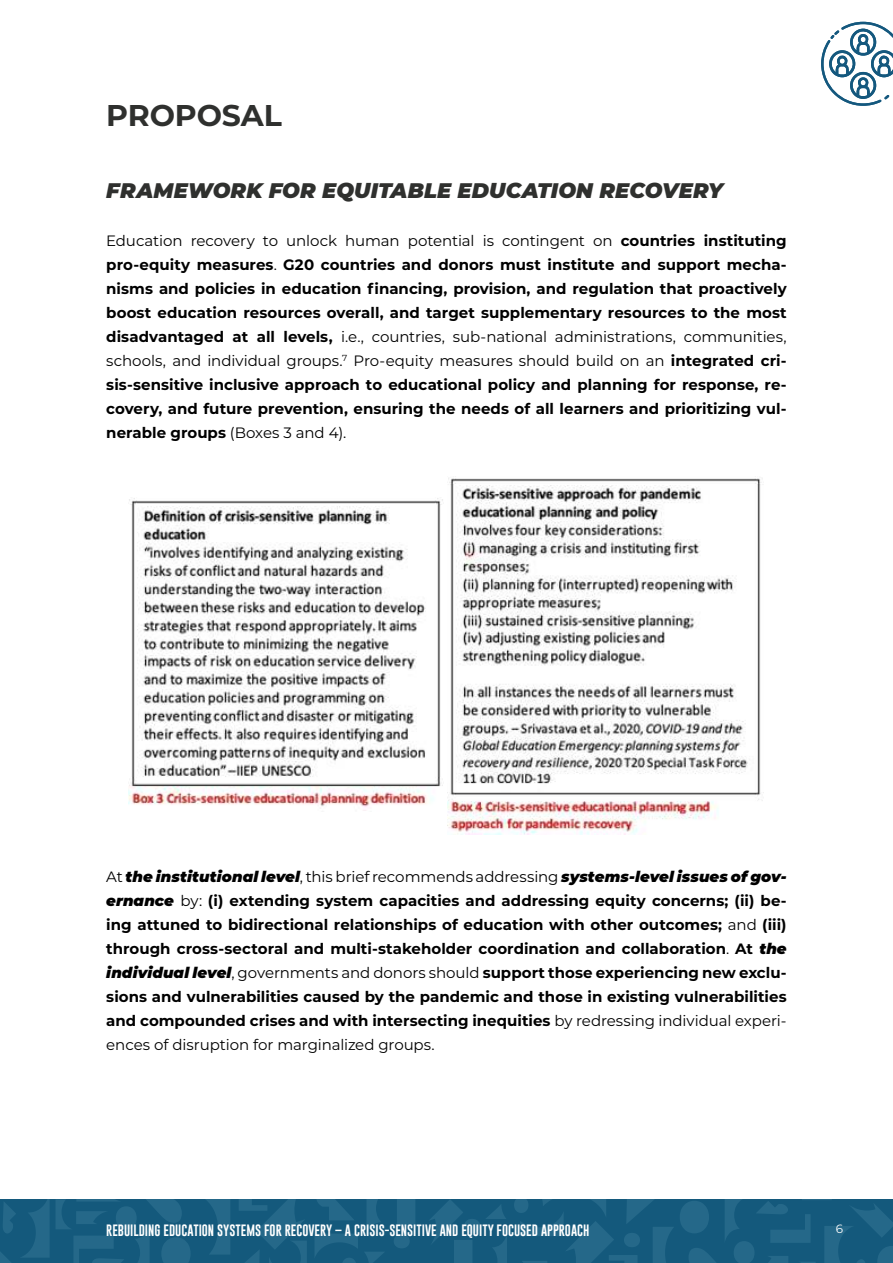
<style>
.page{position:relative;width:893px;height:1263px;background:#fff}
.page>*{position:absolute;margin:0;border:0;box-sizing:border-box;transform-origin:0 0}
.t1{font:700 30px "Montserrat";letter-spacing:-.005em;color:#2f302e}
.t2{font:italic 900 21px "Montserrat";letter-spacing:.005em;color:#2f302e}
.t3{font:700 15px/24px "Montserrat";color:#000;text-align:justify}
.t4{font:12px "Gobold";color:#fff}
.t5{font:12px "Montserrat";color:#fff}
.s1{font-weight:400}
.s2{font-weight:900;font-style:italic}
</style>
<div class="page">
<img style="left:129px;top:498px;width:314px;height:313px">
<img style="left:448px;top:478px;width:316px;height:356px">
<div style="left:0;top:1199px;width:893px;height:64px;background:#14597c"></div>
<svg style="left:514px;top:1199px;width:379px;height:64px"></svg>
<svg style="left:430px;top:1200px;width:77px;height:63px"></svg>
<svg style="left:0;top:1199px;width:415px;height:64px"></svg>
<svg style="left:821px;top:22px;width:72px;height:84px"></svg>
<h1 class="t1" style="left:106px;top:101px;width:177px">PROPOSAL</h1>
<h2 class="t2" style="left:106px;top:181px;width:618px">FRAMEWORK FOR EQUITABLE EDUCATION RECOVERY</h2>
<p class="t3" style="left:106px;top:229px;width:682px"><span class="s1">Education recovery to unlock human potential is contingent on</span> countries instituting pro-equity measures<span class="s1">.</span> G20 countries and donors must institute and support mecha&shy;nisms and policies in education financing, provision, and regulation that proactively boost education resources overall, and target supplementary resources to the most disadvantaged at all levels, <span class="s1">i.e., countries, sub-national administrations, communities, schools, and individual groups.</span><sup>7</sup> <span class="s1">Pro-equity measures should build on an</span> integrated cri&shy;sis-sensitive inclusive approach to educational policy and planning for response, re&shy;covery, and future prevention, ensuring the needs of all learners and prioritizing vul&shy;nerable groups <span class="s1">(Boxes 3 and 4).</span></p>
<p class="t3" style="left:106px;top:865px;width:682px"><span class="s1">At</span> <span class="s2">the institutional level</span><span class="s1">, this brief recommends addressing</span> <span class="s2">systems-level issues of gov&shy;ernance</span> <span class="s1">by:</span> (i) extending system capacities and addressing equity concerns; (ii) be&shy;ing attuned to bidirectional relationships of education with other outcomes; <span class="s1">and</span> (iii) through cross-sectoral and multi-stakeholder coordination and collaboration<span class="s1">.</span> At <span class="s2">the individual level</span><span class="s1">, governments and donors should</span> support those experiencing new exclu&shy;sions and vulnerabilities caused by the pandemic and those in existing vulnerabilities and compounded crises and with intersecting inequities <span class="s1">by redressing individual experi&shy;ences of disruption for marginalized groups.</span></p>
<p class="t4" style="left:106px;top:1224px;width:485px">REBUILDING EDUCATION SYSTEMS FOR RECOVERY – A CRISIS-SENSITIVE AND EQUITY FOCUSED APPROACH</p>
<p class="t5" style="left:836px;top:1223px;width:9px">6</p>
</div>
